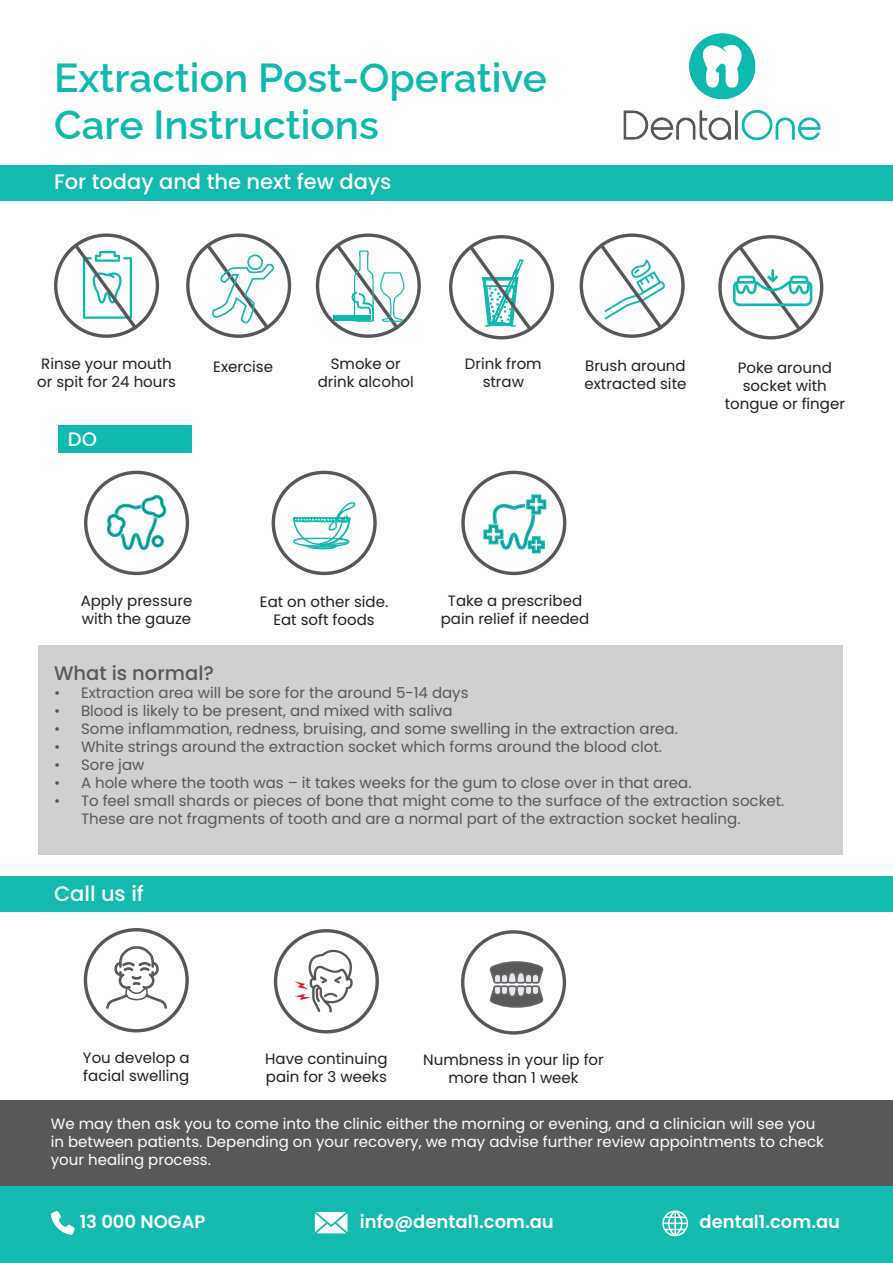
<style>
.page{position:relative;width:893px;height:1263px;background:#fff}
.page>*{position:absolute;margin:0;border:0;box-sizing:border-box;transform-origin:0 0}
.t1{font:100 40.5px/46.5px "Raleway";color:#10baaf}
.t2{font:500 21px "Poppins";color:#fff}
.t3{font:500 19.5px "Poppins";color:#57585a}
.t4{font:500 19.5px "Poppins";color:#fff}
.t5{font:600 18px "Poppins";color:#fff}
.t6{font:15px/18px "Poppins";color:#57585a}
.t7{font:15px/18px "Poppins";color:#231f20;text-align:center}
.t8{font:15px/18px "Poppins";color:#fff}
</style>
<div class="page">
<div style="left:38px;top:645px;width:805px;height:210px;background:#cfd0d2"></div>
<svg style="left:294px;top:949px;width:59px;height:63px"></svg>
<div style="left:0;top:166px;width:893px;height:35px;background:#14bab0"></div>
<img style="left:623px;top:33px;width:197px;height:108px">
<div style="left:54px;top:233px;width:105px;height:105px;border:3px solid #57585a;border-radius:50%"></div>
<svg style="left:71px;top:241px;width:70px;height:92px"></svg>
<div style="left:186px;top:233px;width:105px;height:105px;border:3px solid #57585a;border-radius:50%"></div>
<div style="left:316px;top:233px;width:105px;height:105px;border:3px solid #57585a;border-radius:50%"></div>
<svg style="left:333px;top:233px;width:72px;height:100px"></svg>
<div style="left:449px;top:235px;width:105px;height:104px;border:3px solid #57585a;border-radius:50%"></div>
<svg style="left:459px;top:242px;width:83px;height:93px"></svg>
<div style="left:580px;top:233px;width:105px;height:105px;border:3px solid #57585a;border-radius:50%"></div>
<svg style="left:597px;top:241px;width:69px;height:92px"></svg>
<svg style="left:106px;top:495px;width:61px;height:55px"></svg>
<div style="left:84px;top:471px;width:105px;height:104px;border:3px solid #57585a;border-radius:50%"></div>
<div style="left:272px;top:471px;width:105px;height:104px;border:3px solid #57585a;border-radius:50%"></div>
<div style="left:461px;top:471px;width:105px;height:104px;border:3px solid #57585a;border-radius:50%"></div>
<div style="left:58px;top:425px;width:134px;height:27px;background:#10baaf"></div>
<svg style="left:292px;top:470px;width:65px;height:80px"></svg>
<svg style="left:483px;top:494px;width:64px;height:60px"></svg>
<div style="left:0;top:1100px;width:893px;height:91px;background:#57585a"></div>
<div style="left:0;top:1186px;width:893px;height:77px;background:#14bab0"></div>
<svg style="left:50px;top:1210px;width:24px;height:25px"></svg>
<svg style="left:315px;top:1212px;width:33px;height:21px"></svg>
<svg style="left:662px;top:1210px;width:26px;height:26px"></svg>
<div style="left:84px;top:928px;width:105px;height:104px;border:3px solid #57585a;border-radius:50%"></div>
<div style="left:274px;top:929px;width:105px;height:104px;border:3px solid #57585a;border-radius:50%"></div>
<div style="left:461px;top:930px;width:105px;height:104px;border:3px solid #57585a;border-radius:50%"></div>
<div style="left:0;top:876px;width:893px;height:35px;background:#14bab0"></div>
<svg style="left:105px;top:946px;width:63px;height:87px"></svg>
<svg style="left:490px;top:961px;width:53px;height:47px;background:#919294"></svg>
<svg style="left:203px;top:241px;width:72px;height:92px"></svg>
<div style="left:718px;top:235px;width:105px;height:104px;border:3px solid #57585a;border-radius:50%"></div>
<svg style="left:733px;top:242px;width:79px;height:93px"></svg>
<p class="t1" style="left:54px;top:50px;width:494px">Extraction Post-Operative<br>Care Instructions</p>
<p class="t2" style="left:54px;top:170px;width:339px">For today and the next few days</p>
<p class="t7" style="left:41px;top:354px;width:132px">Rinse your mouth</p>
<p class="t7" style="left:37px;top:372px;width:140px">or spit for 24 hours</p>
<p class="t4" style="left:68px;top:427px;width:31px">DO</p>
<p class="t7" style="left:213px;top:357px;width:61px">Exercise</p>
<p class="t7" style="left:318px;top:354px;width:98px">Smoke or drink alcohol</p>
<p class="t7" style="left:465px;top:354px;width:78px">Drink from straw</p>
<p class="t7" style="left:584px;top:357px;width:103px;text-align:left">Brush around extracted site</p>
<p class="t7" style="left:725px;top:358px;width:122px">Poke around socket with tongue or finger</p>
<p class="t7" style="left:81px;top:592px;width:113px">Apply pressure</p>
<p class="t7" style="left:82px;top:610px;width:111px">with the gauze</p>
<p class="t7" style="left:260px;top:593px;width:130px">Eat on other side.<br>Eat soft foods</p>
<p class="t7" style="left:441px;top:592px;width:150px">Take a prescribed pain relief if needed</p>
<p class="t3" style="left:54px;top:662px;width:162px">What is normal?</p>
<p class="t6" style="left:54px;top:684px;width:416px">• Extraction area will be sore for the around 5-14 days</p>
<p class="t6" style="left:54px;top:702px;width:400px">• Blood is likely to be present, and mixed with saliva</p>
<p class="t6" style="left:54px;top:720px;width:625px">• Some inflammation, redness, bruising, and some swelling in the extraction area.</p>
<p class="t6" style="left:54px;top:738px;width:609px">• White strings around the extraction socket which forms around the blood clot.</p>
<p class="t6" style="left:54px;top:756px;width:92px">• Sore jaw</p>
<p class="t6" style="left:54px;top:774px;width:639px">• A hole where the tooth was – it takes weeks for the gum to close over in that area.</p>
<p class="t6" style="left:81px;top:792px;width:705px;text-indent:-27px">• To feel small shards or pieces of bone that might come to the surface of the extraction socket.<br>These are not fragments of tooth and are a normal part of the extraction socket healing.</p>
<p class="t2" style="left:54px;top:881px;width:91px">Call us if</p>
<p class="t7" style="left:83px;top:1049px;width:108px">You develop a</p>
<p class="t7" style="left:83px;top:1067px;width:107px">facial swelling</p>
<p class="t7" style="left:265px;top:1050px;width:124px">Have continuing</p>
<p class="t7" style="left:266px;top:1068px;width:123px">pain for 3 weeks</p>
<p class="t7" style="left:423px;top:1051px;width:182px">Numbness in your lip for more than 1 week</p>
<p class="t8" style="left:51px;top:1115px;width:774px">We may then ask you to come into the clinic either the morning or evening, and a clinician will see you in between patients. Depending on your recovery, we may advise further review appointments to check your healing process.</p>
<p class="t5" style="left:80px;top:1211px;width:127px">13 000 NOGAP</p>
<p class="t5" style="left:360px;top:1211px;width:196px">info@dental1.com.au</p>
<p class="t5" style="left:699px;top:1211px;width:142px">dental1.com.au</p>
</div>
